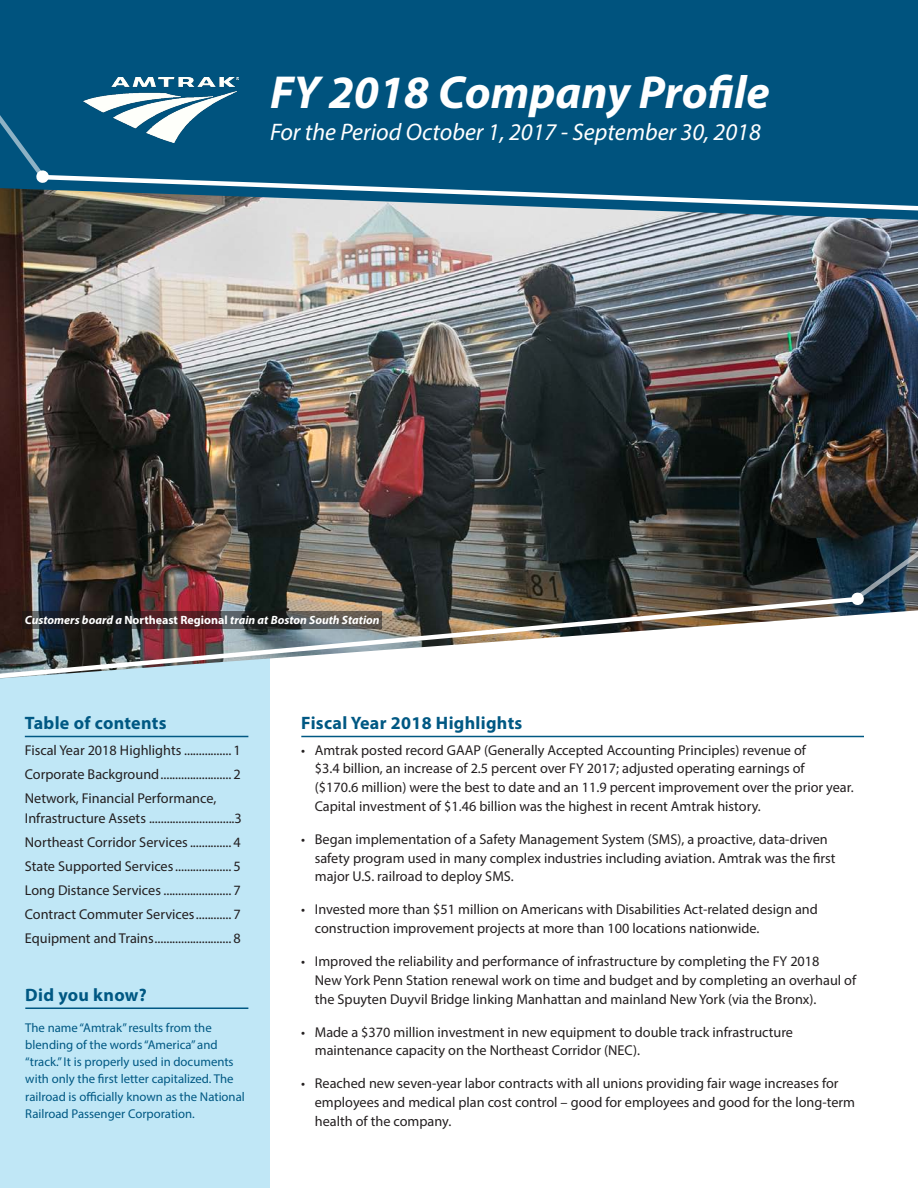
<style>
.page{position:relative;width:918px;height:1188px;background:#fff}
.page>*{position:absolute;margin:0;border:0;box-sizing:border-box;transform-origin:0 0}
.Section_Title{font:italic 700 46.5px "Myriad Pro";color:#fff}
.Section_Title-2{font:italic 24px "Myriad Pro";color:#fff}
.Subhead_Main{font:700 18px "Myriad Pro";letter-spacing:.015em;color:#005883}
.body{font:14.25px/18.8px "Myriad Pro";color:#231f20}
.body-2{font:12.75px/17.2px "Myriad Pro";color:#005883}
.body-3{font:italic 700 12px "Myriad Pro";color:#fff}
.s1{font-style:normal}
</style>
<div class="page">
<div style="left:0;top:581px;width:270px;height:607px;background:#c0e7f6"></div>
<img style="left:0;top:220px;width:918px;height:395px">
<svg style="left:0;top:0;width:918px;height:220px;background:#105b82"></svg>
<svg style="left:0;top:51px;width:918px;height:163px;background:#125d83"></svg>
<img style="left:0;top:594px;width:862px;height:85px">
<svg style="left:851px;top:528px;width:67px;height:78px;background:#2d4150"></svg>
<hr style="left:301px;top:736px;width:563px;height:1px;background:#005883">
<hr style="left:25px;top:1008px;width:223px;height:1px;background:#005883">
<hr style="left:25px;top:736px;width:223px;height:1px;background:#005883">
<div style="left:21px;top:610px;width:363px;height:20px;background:#231f20;opacity:.47"></div>
<img style="left:83px;top:77px;width:156px;height:66px">
<p class="Section_Title" style="left:270px;top:62px;width:501px">FY 2018 Company Profile</p>
<p class="Section_Title-2" style="left:270px;top:117px;width:492px">For the Period October 1, 2017 - September 30, 2018</p>
<p class="body-3" style="left:25px;top:612px;width:356px">Customers board a <span class="s1">Northeast Regional</span> train at Boston South Station</p>
<p class="Subhead_Main" style="left:25px;top:711px;width:143px">Table of contents</p>
<p class="body" style="left:25px;top:741px;width:218px">Fiscal Year 2018 Highlights ................ 1</p>
<p class="body" style="left:25px;top:765px;width:218px">Corporate Background........................ 2</p>
<p class="body" style="left:25px;top:789px;width:219px;line-height:19.5px">Network, Financial Performance,<br>Infrastructure Assets .............................3</p>
<p class="body" style="left:25px;top:833px;width:218px">Northeast Corridor Services.............. 4</p>
<p class="body" style="left:25px;top:857px;width:218px">State Supported Services................... 5</p>
<p class="body" style="left:25px;top:881px;width:218px">Long Distance Services ....................... 7</p>
<p class="body" style="left:25px;top:905px;width:218px">Contract Commuter Services............ 7</p>
<p class="body" style="left:25px;top:929px;width:218px">Equipment and Trains.......................... 8</p>
<p class="Subhead_Main" style="left:25px;top:983px;width:123px">Did you know?</p>
<p class="body-2" style="left:25px;top:1018px;width:221px">The name “Amtrak” results from the blending of the words “America” and “track.” It is properly used in documents with only the first letter capitalized. The railroad is officially known as the National Railroad Passenger Corporation.</p>
<p class="Subhead_Main" style="left:301px;top:711px;width:223px">Fiscal Year 2018 Highlights</p>
<p class="body" style="left:315px;top:740px;width:540px;text-indent:-14px">• Amtrak posted record GAAP (Generally Accepted Accounting Principles) revenue of<br>$3.4 billion, an increase of 2.5 percent over FY 2017; adjusted operating earnings of<br>($170.6 million) were the best to date and an 11.9 percent improvement over the prior year.<br>Capital investment of $1.46 billion was the highest in recent Amtrak history.</p>
<p class="body" style="left:315px;top:829px;width:522px;text-indent:-14px">• Began implementation of a Safety Management System (SMS), a proactive, data-driven safety program used in many complex industries including aviation. Amtrak was the first major U.S. railroad to deploy SMS.</p>
<p class="body" style="left:315px;top:900px;width:505px;text-indent:-14px">• Invested more than $51 million on Americans with Disabilities Act-related design and construction improvement projects at more than 100 locations nationwide.</p>
<p class="body" style="left:315px;top:952px;width:543px;text-indent:-14px">• Improved the reliability and performance of infrastructure by completing the FY 2018<br>New York Penn Station renewal work on time and budget and by completing an overhaul of the Spuyten Duyvil Bridge linking Manhattan and mainland New York (via the Bronx).</p>
<p class="body" style="left:315px;top:1022px;width:480px;text-indent:-14px">• Made a $370 million investment in new equipment to double track infrastructure maintenance capacity on the Northeast Corridor (NEC).</p>
<p class="body" style="left:315px;top:1074px;width:542px;text-indent:-14px">• Reached new seven-year labor contracts with all unions providing fair wage increases for employees and medical plan cost control – good for employees and good for the long-term health of the company.</p>
</div>
